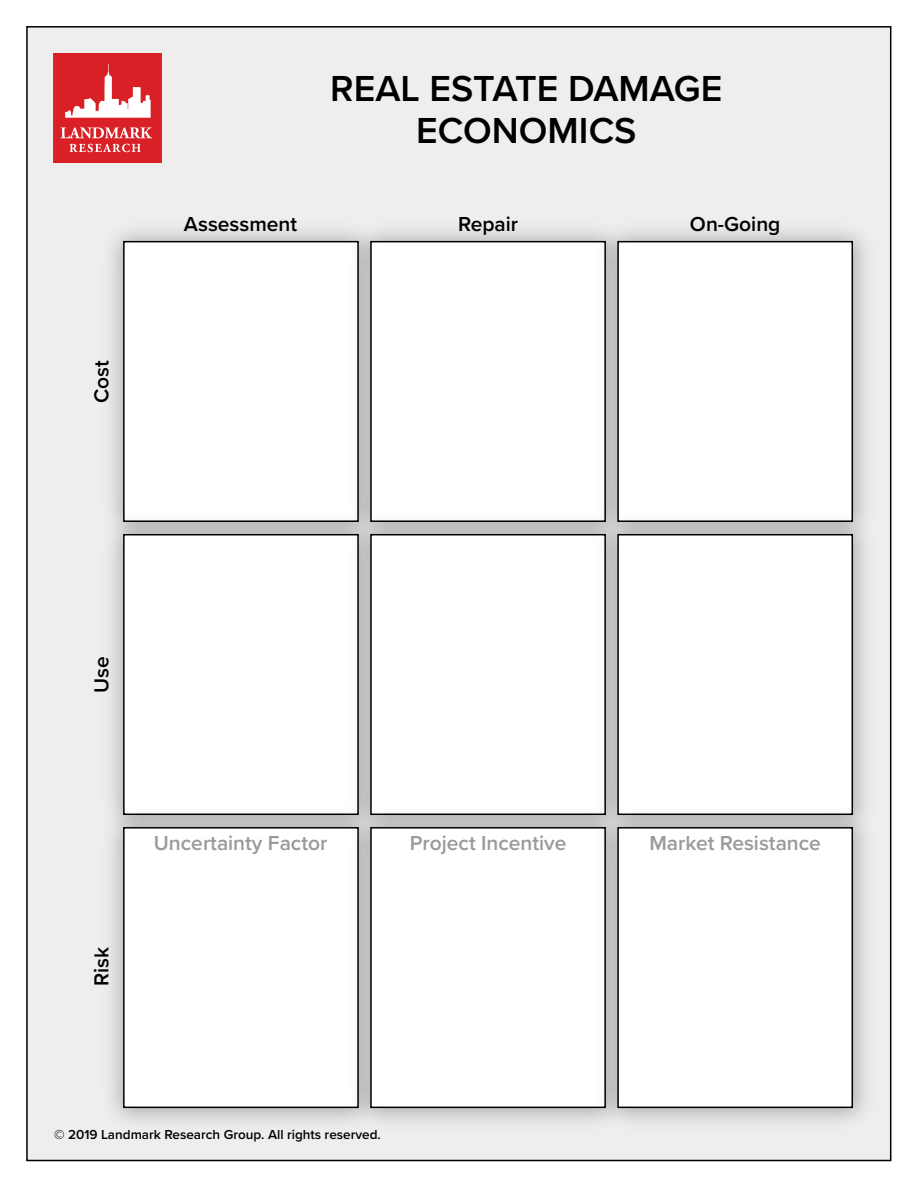
<style>
.page{position:relative;width:918px;height:1188px;background:#fff}
.page>*{position:absolute;margin:0;border:0;box-sizing:border-box;transform-origin:0 0}
.t1{font:600 37.5px/42px "Proxima Nova";color:#000;text-align:center}
.t2{font:600 21px "Proxima Nova";color:#9b9a9a}
.t3{font:600 21px "Proxima Nova";color:#000}
.t4{font:600 13.5px "Proxima Nova";color:#000}
</style>
<div class="page">
<div style="left:26px;top:26px;width:865px;height:1135px;background:#efeded;border:2px solid #000"></div>
<img style="left:54px;top:54px;width:108px;height:109px">
<div style="left:123px;top:241px;width:236px;height:281px;background:#fff;border:2px solid #000"></div>
<img style="left:105px;top:505px;width:236px;height:294px">
<div style="left:123px;top:534px;width:236px;height:281px;background:#fff;border:2px solid #000"></div>
<div style="left:123px;top:827px;width:236px;height:281px;background:#fff;border:2px solid #000"></div>
<img style="left:341px;top:224px;width:248px;height:281px">
<div style="left:370px;top:241px;width:236px;height:281px;background:#fff;border:2px solid #000"></div>
<img style="left:341px;top:505px;width:248px;height:294px">
<div style="left:370px;top:534px;width:236px;height:281px;background:#fff;border:2px solid #000"></div>
<img style="left:341px;top:799px;width:248px;height:329px">
<div style="left:370px;top:827px;width:236px;height:281px;background:#fff;border:2px solid #000"></div>
<div style="left:617px;top:241px;width:236px;height:281px;background:#fff;border:2px solid #000"></div>
<img style="left:589px;top:505px;width:284px;height:294px">
<div style="left:617px;top:534px;width:236px;height:281px;background:#fff;border:2px solid #000"></div>
<img style="left:589px;top:799px;width:278px;height:323px">
<div style="left:617px;top:827px;width:236px;height:281px;background:#fff;border:2px solid #000"></div>
<h1 class="t1" style="left:330px;top:66px;width:394px">REAL ESTATE DAMAGE<br>ECONOMICS</h1>
<p class="t3" style="left:86px;top:403px;width:44px;rotate:-90deg">Cost</p>
<p class="t3" style="left:184px;top:208px;width:115px">Assessment</p>
<p class="t3" style="left:458px;top:208px;width:62px">Repair</p>
<p class="t3" style="left:690px;top:208px;width:92px">On-Going</p>
<p class="t3" style="left:86px;top:693px;width:38px;rotate:-90deg">Use</p>
<p class="t3" style="left:86px;top:986px;width:41px;rotate:-90deg">Risk</p>
<p class="t2" style="left:154px;top:827px;width:175px">Uncertainty Factor</p>
<p class="t2" style="left:410px;top:827px;width:158px">Project Incentive</p>
<p class="t2" style="left:649px;top:827px;width:173px">Market Resistance</p>
<p class="t4" style="left:54px;top:1124px;width:328px">© 2019 Landmark Research Group. All rights reserved.</p>
</div>
